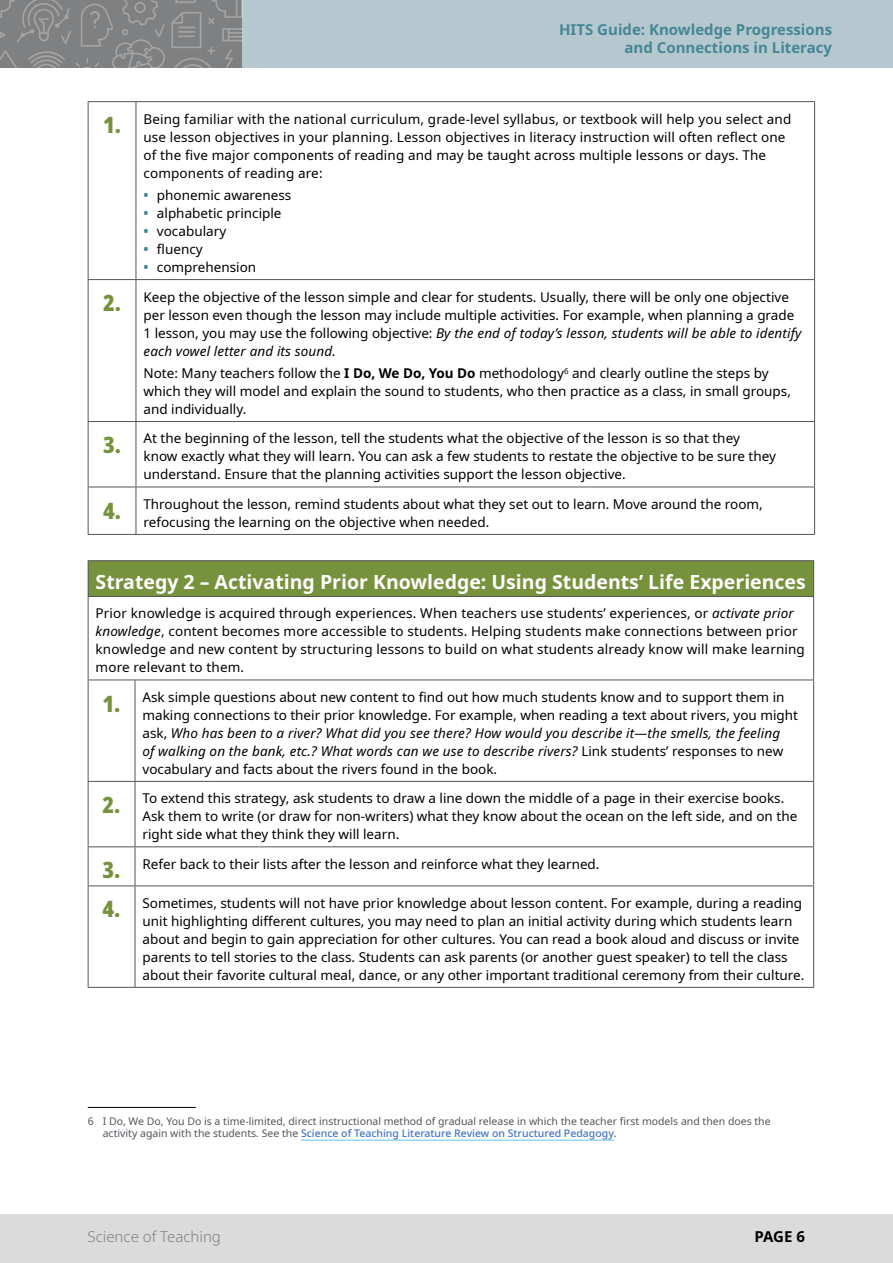
<style>
.page{position:relative;width:893px;height:1263px;background:#fff}
.page>*{position:absolute;margin:0;border:0;box-sizing:border-box;transform-origin:0 0}
.Table_Body{font:900 condensed 22.5px "Noto Sans";color:#76923c}
.Table_Body-2{font:700 19.5px "Noto Sans";color:#fff}
.t1{font:700 15px/18px "Noto Sans";color:#458795;text-align:right}
.t2{font:300 15px "Noto Sans";color:#7f8081}
.t3{font:700 15px "Noto Sans";color:#000}
.Table_Body-3{font:13.5px/18px "Noto Sans";color:#000}
.Footnote_text{font:10.5px/12.6px "Noto Sans";color:#52555b}
.s1{font-weight:700;color:#458795}
.s2{font-style:italic}
.s3{font-weight:700}
.s4{font-weight:500;color:#4472c4}
</style>
<div class="page">
<div style="left:0;top:0;width:893px;height:67px;background:#b5c8cf"></div>
<svg style="left:0;top:0;width:242px;height:67px;background:#848586"></svg>
<div style="left:0;top:1214px;width:893px;height:49px;background:#dcdbdc"></div>
<svg style="left:89px;top:102px;width:725px;height:432px"></svg>
<hr style="left:88px;top:101px;width:48px;height:1px;background:#52555b">
<hr style="left:88px;top:102px;width:1px;height:177px;background:#52555b">
<hr style="left:136px;top:101px;width:679px;height:1px;background:#52555b">
<hr style="left:136px;top:102px;width:1px;height:177px;background:#52555b">
<hr style="left:814px;top:102px;width:1px;height:177px;background:#52555b">
<hr style="left:88px;top:279px;width:48px;height:1px;background:#52555b">
<hr style="left:88px;top:280px;width:1px;height:141px;background:#52555b">
<hr style="left:136px;top:279px;width:679px;height:1px;background:#52555b">
<hr style="left:136px;top:280px;width:1px;height:141px;background:#52555b">
<hr style="left:814px;top:280px;width:1px;height:141px;background:#52555b">
<hr style="left:88px;top:421px;width:48px;height:1px;background:#52555b">
<hr style="left:88px;top:422px;width:1px;height:65px;background:#52555b">
<hr style="left:136px;top:421px;width:679px;height:1px;background:#52555b">
<hr style="left:136px;top:422px;width:1px;height:65px;background:#52555b">
<hr style="left:814px;top:422px;width:1px;height:65px;background:#52555b">
<hr style="left:88px;top:487px;width:48px;height:1px;background:#52555b">
<hr style="left:88px;top:487px;width:1px;height:47px;background:#52555b">
<hr style="left:136px;top:487px;width:679px;height:1px;background:#52555b">
<hr style="left:136px;top:487px;width:1px;height:47px;background:#52555b">
<hr style="left:814px;top:487px;width:1px;height:47px;background:#52555b">
<hr style="left:88px;top:534px;width:48px;height:1px;background:#52555b">
<hr style="left:136px;top:534px;width:679px;height:1px;background:#52555b">
<div style="left:88px;top:561px;width:726px;height:35px;background:#76923c"></div>
<svg style="left:89px;top:679px;width:724px;height:308px"></svg>
<hr style="left:88px;top:560px;width:47px;height:1px;background:#52555b">
<hr style="left:88px;top:561px;width:1px;height:35px;background:#52555b">
<hr style="left:135px;top:560px;width:679px;height:1px;background:#52555b">
<hr style="left:813px;top:561px;width:1px;height:35px;background:#52555b">
<hr style="left:88px;top:596px;width:47px;height:1px;background:#52555b">
<hr style="left:88px;top:597px;width:1px;height:83px;background:#52555b">
<hr style="left:135px;top:596px;width:679px;height:1px;background:#52555b">
<hr style="left:813px;top:597px;width:1px;height:83px;background:#52555b">
<hr style="left:88px;top:680px;width:47px;height:1px;background:#52555b">
<hr style="left:88px;top:680px;width:1px;height:101px;background:#52555b">
<hr style="left:135px;top:680px;width:679px;height:1px;background:#52555b">
<hr style="left:135px;top:680px;width:1px;height:101px;background:#52555b">
<hr style="left:813px;top:680px;width:1px;height:101px;background:#52555b">
<hr style="left:88px;top:781px;width:47px;height:1px;background:#52555b">
<hr style="left:88px;top:782px;width:1px;height:64px;background:#52555b">
<hr style="left:135px;top:781px;width:679px;height:1px;background:#52555b">
<hr style="left:135px;top:782px;width:1px;height:64px;background:#52555b">
<hr style="left:813px;top:782px;width:1px;height:64px;background:#52555b">
<hr style="left:88px;top:846px;width:47px;height:1px;background:#52555b">
<hr style="left:88px;top:847px;width:1px;height:38px;background:#52555b">
<hr style="left:135px;top:846px;width:679px;height:1px;background:#52555b">
<hr style="left:135px;top:847px;width:1px;height:38px;background:#52555b">
<hr style="left:813px;top:847px;width:1px;height:38px;background:#52555b">
<hr style="left:88px;top:885px;width:47px;height:1px;background:#52555b">
<hr style="left:88px;top:886px;width:1px;height:101px;background:#52555b">
<hr style="left:135px;top:885px;width:679px;height:1px;background:#52555b">
<hr style="left:135px;top:886px;width:1px;height:101px;background:#52555b">
<hr style="left:813px;top:886px;width:1px;height:101px;background:#52555b">
<hr style="left:88px;top:987px;width:47px;height:1px;background:#52555b">
<hr style="left:135px;top:987px;width:679px;height:1px;background:#52555b">
<hr style="left:88px;top:1107px;width:108px;height:1px;background:#000">
<hr style="left:301px;top:1140px;width:313px;height:1px;background:#68c0e3">
<p class="t1" style="left:559px;top:20px;width:274px">HITS Guide: Knowledge Progressions and Connections in Literacy</p>
<p class="Table_Body" style="left:103px;top:108px;width:20px">1.</p>
<p class="Table_Body-3" style="left:143px;top:110px;width:649px">Being familiar with the national curriculum, grade-level syllabus, or textbook will help you select and use lesson objectives in your planning. Lesson objectives in literacy instruction will often reflect one of the five major components of reading and may be taught across multiple lessons or days. The components of reading are:</p>
<p class="Table_Body-3" style="left:143px;top:186px;width:149px"><span class="s1">•</span> phonemic awareness</p>
<p class="Table_Body-3" style="left:143px;top:204px;width:140px"><span class="s1">•</span> alphabetic principle</p>
<p class="Table_Body-3" style="left:143px;top:222px;width:84px"><span class="s1">•</span> vocabulary</p>
<p class="Table_Body-3" style="left:143px;top:240px;width:61px"><span class="s1">•</span> fluency</p>
<p class="Table_Body-3" style="left:143px;top:258px;width:114px"><span class="s1">•</span> comprehension</p>
<p class="Table_Body" style="left:103px;top:286px;width:20px">2.</p>
<p class="Table_Body-3" style="left:143px;top:288px;width:660px">Keep the objective of the lesson simple and clear for students. Usually, there will be only one objective per lesson even though the lesson may include multiple activities. For example, when planning a grade 1 lesson, you may use the following objective: <span class="s2">By the end of today’s lesson, students will be able to identify each vowel letter and its sound.</span></p>
<p class="Table_Body-3" style="left:143px;top:364px;width:649px">Note: Many teachers follow the <span class="s3">I Do, We Do, You Do</span> methodology<sup>6</sup> and clearly outline the steps by which they will model and explain the sound to students, who then practice as a class, in small groups, and individually.</p>
<p class="Table_Body" style="left:103px;top:428px;width:20px">3.</p>
<p class="Table_Body-3" style="left:143px;top:430px;width:634px">At the beginning of the lesson, tell the students what the objective of the lesson is so that they know exactly what they will learn. You can ask a few students to restate the objective to be sure they understand. Ensure that the planning activities support the lesson objective.</p>
<p class="Table_Body" style="left:103px;top:493px;width:20px">4.</p>
<p class="Table_Body-3" style="left:143px;top:495px;width:621px">Throughout the lesson, remind students about what they set out to learn. Move around the room, refocusing the learning on the objective when needed.</p>
<p class="Table_Body-2" style="left:96px;top:568px;width:712px">Strategy 2 – Activating Prior Knowledge: Using Students’ Life Experiences</p>
<p class="Table_Body-3" style="left:96px;top:605px;width:711px">Prior knowledge is acquired through experiences. When teachers use students’ experiences, or <span class="s2">activate prior knowledge</span>, content becomes more accessible to students. Helping students make connections between prior knowledge and new content by structuring lessons to build on what students already know will make learning more relevant to them.</p>
<p class="Table_Body" style="left:103px;top:686px;width:20px">1.</p>
<p class="Table_Body-3" style="left:142px;top:688px;width:657px">Ask simple questions about new content to find out how much students know and to support them in making connections to their prior knowledge. For example, when reading a text about rivers, you might ask, <span class="s2">Who has been to a river? What did you see there? How would you describe it—the smells, the feeling<br>of walking on the bank, etc.? What words can we use to describe rivers?</span> Link students’ responses to new vocabulary and facts about the rivers found in the book.</p>
<p class="Table_Body" style="left:103px;top:788px;width:20px">2.</p>
<p class="Table_Body-3" style="left:142px;top:790px;width:656px">To extend this strategy, ask students to draw a line down the middle of a page in their exercise books.<br>Ask them to write (or draw for non-writers) what they know about the ocean on the left side, and on the right side what they think they will learn.</p>
<p class="Table_Body" style="left:103px;top:853px;width:20px">3.</p>
<p class="Table_Body-3" style="left:142px;top:855px;width:459px">Refer back to their lists after the lesson and reinforce what they learned.</p>
<p class="Table_Body" style="left:103px;top:892px;width:20px">4.</p>
<p class="Table_Body-3" style="left:142px;top:894px;width:663px">Sometimes, students will not have prior knowledge about lesson content. For example, during a reading unit highlighting different cultures, you may need to plan an initial activity during which students learn about and begin to gain appreciation for other cultures. You can read a book aloud and discuss or invite parents to tell stories to the class. Students can ask parents (or another guest speaker) to tell the class about their favorite cultural meal, dance, or any other important traditional ceremony from their culture.</p>
<p class="Footnote_text" style="left:103px;top:1115px;width:669px;text-indent:-15px">6 I Do, We Do, You Do is a time-limited, direct instructional method of gradual release in which the teacher first models and then does the activity again with the students. See the <span class="s4">Science of Teaching Literature Review on Structured Pedagogy</span>.</p>
<p class="t2" style="left:88px;top:1226px;width:135px">Science of Teaching</p>
<p class="t3" style="left:754px;top:1226px;width:52px">PAGE 6</p>
</div>
